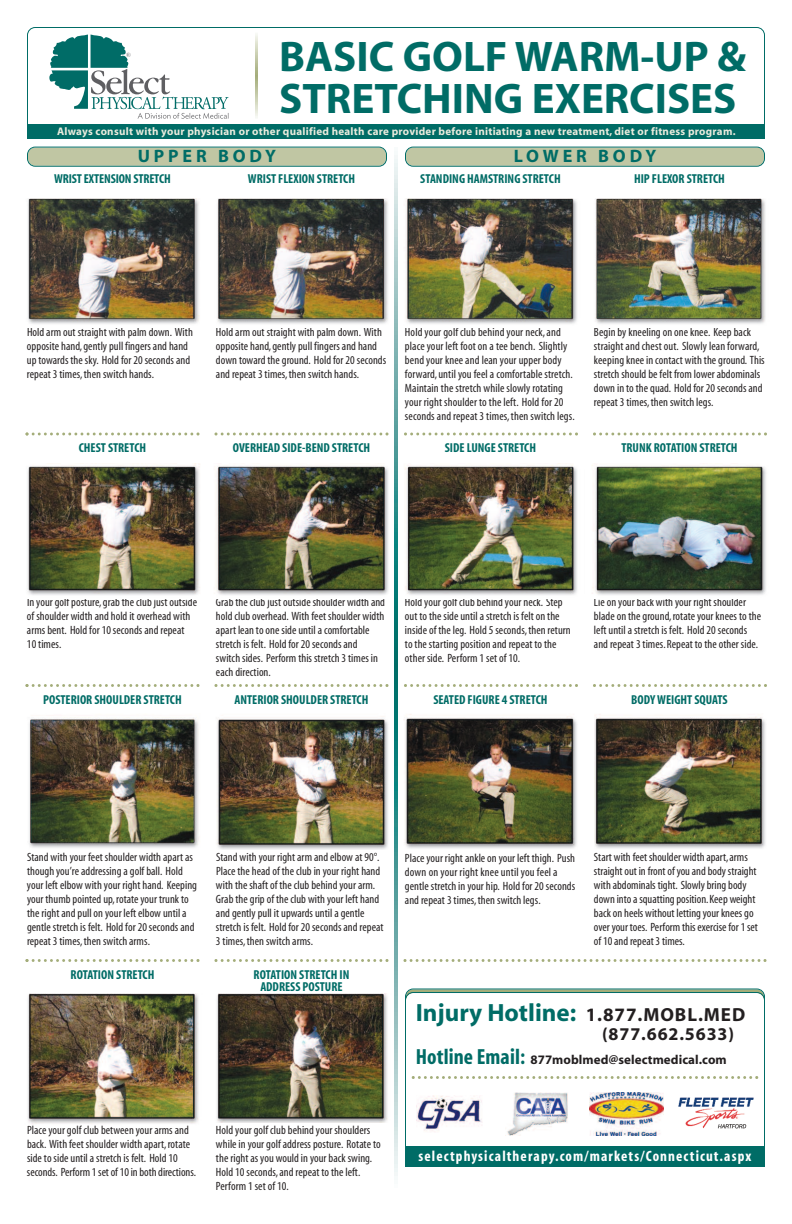
<style>
.page{position:relative;width:792px;height:1224px;background:#fff}
.page>*{position:absolute;margin:0;border:0;box-sizing:border-box;transform-origin:0 0}
.t1{font:700 43px/42px "Myriad";color:#006c66}
.t2{font:700 25px "Myriad";color:#006c66}
.t3{font:700 18px "Myriad";letter-spacing:.215em;color:#006c66}
.t4{font:700 18px "Myriad";letter-spacing:.05em;color:#231f20}
.t5{font:700 condensed 15px "Myriad";letter-spacing:.075em;color:#fff}
.t6{font:700 condensed 13px/12px "Myriad";color:#006c66;text-align:center}
.t7{font:700 13px "Myriad";letter-spacing:.005em;color:#231f20}
.t8{font:condensed 12px/14px "Myriad";letter-spacing:.005em;color:#231f20}
.t9{font:700 11px "Myriad";letter-spacing:.025em;color:#e9ebdd}
.s1{font-size:19px;color:#231f20}
.s2{font-stretch:condensed;font-size:22px;color:#006c66}
</style>
<div class="page">
<svg style="left:406px;top:988px;width:358px;height:4px"></svg>
<svg style="left:405px;top:992px;width:360px;height:155px"></svg>
<svg style="left:27px;top:27px;width:738px;height:97px"></svg>
<div style="left:405px;top:1147px;width:360px;height:20px;background:#006c66"></div>
<img style="left:29px;top:717px;width:170px;height:131px">
<img style="left:27px;top:463px;width:173px;height:132px">
<img style="left:28px;top:199px;width:172px;height:125px">
<div style="left:27px;top:124px;width:738px;height:14px;background:#006c66"></div>
<img style="left:28px;top:994px;width:171px;height:130px">
<svg style="left:27px;top:147px;width:360px;height:20px;background:#b2c0a1"></svg>
<svg style="left:49px;top:35px;width:180px;height:84px"></svg>
<svg style="left:405px;top:147px;width:360px;height:20px;background:#b2c0a1"></svg>
<svg style="left:26px;top:432px;width:174px;height:4px"></svg>
<svg style="left:214px;top:432px;width:174px;height:4px"></svg>
<img style="left:217px;top:199px;width:171px;height:125px">
<svg style="left:404px;top:432px;width:174px;height:4px"></svg>
<svg style="left:593px;top:432px;width:174px;height:4px"></svg>
<img style="left:397px;top:199px;width:180px;height:128px">
<img style="left:595px;top:199px;width:171px;height:125px">
<img style="left:216px;top:463px;width:173px;height:132px">
<img style="left:397px;top:463px;width:180px;height:135px">
<img style="left:592px;top:463px;width:174px;height:132px">
<img style="left:217px;top:994px;width:171px;height:128px">
<img style="left:216px;top:719px;width:172px;height:131px">
<img style="left:397px;top:714px;width:180px;height:136px">
<img style="left:594px;top:715px;width:172px;height:134px">
<svg style="left:25px;top:684px;width:174px;height:3px"></svg>
<svg style="left:214px;top:684px;width:174px;height:3px"></svg>
<svg style="left:404px;top:684px;width:174px;height:3px"></svg>
<svg style="left:593px;top:684px;width:174px;height:3px"></svg>
<svg style="left:25px;top:959px;width:174px;height:3px"></svg>
<svg style="left:214px;top:959px;width:174px;height:3px"></svg>
<svg style="left:412px;top:1076px;width:346px;height:3px"></svg>
<svg style="left:395px;top:155px;width:2px;height:1021px;background:#63a8a6"></svg>
<svg style="left:255px;top:32px;width:2px;height:87px"></svg>
<div style="left:674px;top:1090px;width:84px;height:48px;background:#fff"></div>
<img style="left:678px;top:1097px;width:76px;height:32px">
<div style="left:500px;top:1086px;width:76px;height:56px;background:#fff"></div>
<img style="left:507px;top:1092px;width:61px;height:44px">
<div style="left:588px;top:1084px;width:78px;height:60px;background:#fff"></div>
<img style="left:590px;top:1092px;width:74px;height:43px">
<div style="left:411px;top:1086px;width:76px;height:56px;background:#fff"></div>
<img style="left:416px;top:1096px;width:66px;height:35px">
<svg style="left:404px;top:959px;width:362px;height:3px"></svg>
<h1 class="t1" style="left:279px;top:39px;width:469px">BASIC GOLF WARM-UP &amp;<br>STRETCHING EXERCISES</h1>
<h3 class="t3" style="left:514px;top:150px;width:144px">LOWER BODY</h3>
<p class="t9" style="left:57px;top:127px;width:680px">Always consult with your physician or other qualified health care provider before initiating a new treatment, diet or fitness program.</p>
<h3 class="t3" style="left:138px;top:150px;width:140px">UPPER BODY</h3>
<p class="t6" style="left:54px;top:174px;width:118px">WRISTEXTENSION STRETCH</p>
<p class="t6" style="left:248px;top:174px;width:109px">WRIST FLEXION STRETCH</p>
<p class="t6" style="left:420px;top:174px;width:142px">STANDING HAMSTRING STRETCH</p>
<p class="t6" style="left:634px;top:174px;width:92px">HIP FLEXOR STRETCH</p>
<p class="t8" style="left:27px;top:326px;width:167px">Hold arm out straight with palm down. With opposite hand,gently pull fingers and hand up towards the sky. Hold for 20 seconds and repeat 3 times,then switch hands.</p>
<p class="t8" style="left:216px;top:326px;width:172px">Hold arm out straight with palm down. With opposite hand,gently pull fingers and hand down toward the ground. Hold for 20 seconds and repeat 3 times,then switch hands.</p>
<p class="t8" style="left:405px;top:326px;width:171px">Hold your golf club behind your neck,and place your left foot on a tee bench. Slightly bend your knee and lean your upper body forward,until you feel a comfortable stretch.<br>Maintain the stretch while slowly rotating your right shoulder to the left. Hold for 20 seconds and repeat 3 times,then switch legs.</p>
<p class="t8" style="left:594px;top:326px;width:172px">Begin by kneeling on one knee. Keep back straight and chest out. Slowly lean forward, keeping knee in contact with the ground. This stretch should be felt from lower abdominals down in to the quad. Hold for 20 seconds and repeat 3 times,then switch legs.</p>
<p class="t6" style="left:79px;top:443px;width:69px">CHEST STRETCH</p>
<p class="t6" style="left:233px;top:443px;width:139px">OVERHEAD SIDE-BEND STRETCH</p>
<p class="t6" style="left:445px;top:443px;width:93px">SIDE LUNGE STRETCH</p>
<p class="t6" style="left:621px;top:443px;width:118px">TRUNK ROTATION STRETCH</p>
<p class="t8" style="left:27px;top:597px;width:172px">In your golf posture,grab the club just outside of shoulder width and hold it overhead with arms bent. Hold for 10 seconds and repeat<br>10 times.</p>
<p class="t8" style="left:216px;top:597px;width:171px">Grab the club just outside shoulder width and hold club overhead. With feet shoulder width apart lean to one side until a comfortable stretch is felt. Hold for 20 seconds and<br>switch sides. Perform this stretch 3 times in each direction.</p>
<p class="t8" style="left:405px;top:597px;width:167px">Hold your golf club behind your neck. Step out to the side until a stretch is felt on the inside of the leg. Hold 5 seconds,then return to the starting position and repeat to the other side. Perform 1 set of 10.</p>
<p class="t8" style="left:594px;top:597px;width:169px">Lie on your back with your right shoulder blade on the ground,rotate your knees to the left until a stretch is felt. Hold 20 seconds and repeat 3 times.Repeat to the other side.</p>
<p class="t6" style="left:43px;top:695px;width:140px">POSTERIOR SHOULDER STRETCH</p>
<p class="t6" style="left:235px;top:695px;width:135px">ANTERIOR SHOULDER STRETCH</p>
<p class="t6" style="left:433px;top:695px;width:116px">SEATED FIGURE 4 STRETCH</p>
<p class="t6" style="left:631px;top:695px;width:98px">BODYWEIGHT SQUATS</p>
<p class="t8" style="left:27px;top:852px;width:172px">Stand with your feet shoulder width apart as though you’re addressing a golf ball. Hold your left elbow with your right hand. Keeping your thumb pointed up,rotate your trunk to the right and pull on your left elbow until a gentle stretch is felt. Hold for 20 seconds and repeat 3 times,then switch arms.</p>
<p class="t8" style="left:216px;top:852px;width:169px">Stand with your right arm and elbow at 90°.<br>Place the head of the club in your right hand with the shaft of the club behind your arm.<br>Grab the grip of the club with your left hand and gently pull it upwards until a gentle stretch is felt. Hold for 20 seconds and repeat 3 times,then switch arms.</p>
<p class="t8" style="left:405px;top:852px;width:172px">Place your right ankle on your left thigh. Push down on your right knee until you feel a gentle stretch in your hip. Hold for 20 seconds and repeat 3 times,then switch legs.</p>
<p class="t8" style="left:594px;top:851px;width:166px">Start with feet shoulder width apart,arms straight out in front of you and body straight with abdominals tight. Slowly bring body down intoasquatting position.Keep weight back on heels without letting your knees go over your toes. Perform this exercise for 1 set of 10and repeat 3times.</p>
<p class="t6" style="left:71px;top:970px;width:85px">ROTATION STRETCH</p>
<p class="t6" style="left:254px;top:970px;width:97px">ROTATION STRETCH IN<br>ADDRESS POSTURE</p>
<p class="t8" style="left:27px;top:1124px;width:171px">Place your golf club between your arms and back. With feet shoulder width apart,rotate side to side until a stretch is felt. Hold 10 seconds. Perform1setof10in both directions.</p>
<p class="t8" style="left:216px;top:1124px;width:166px">Hold your golf club behind your shoulders while in your golf address posture. Rotate to the right as you would in your back swing.<br>Hold 10 seconds,and repeat to the left.<br>Perform 1 set of 10.</p>
<h2 class="t2" style="left:416px;top:1003px;width:331px">Injury Hotline: <span class="s1">1.877.MOBL.MED</span></h2>
<h3 class="t4" style="left:602px;top:1027px;width:134px">(877.662.5633)</h3>
<p class="t7" style="left:416px;top:1054px;width:313px"><span class="s2">Hotline Email:</span> 877moblmed@selectmedical.com</p>
<p class="t5" style="left:419px;top:1151px;width:334px">selectphysicaltherapy.com/markets/Connecticut.aspx</p>
</div>
